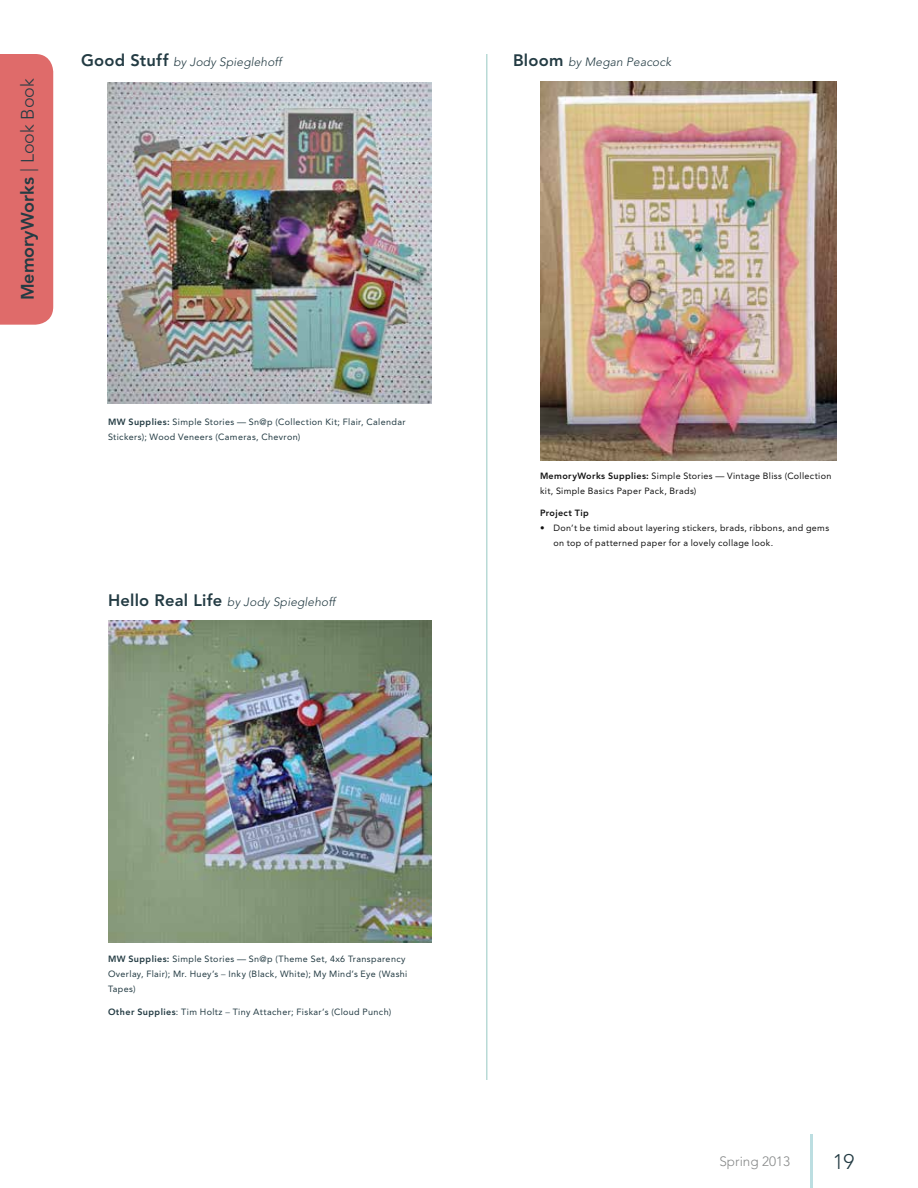
<style>
.page{position:relative;width:918px;height:1188px;background:#fff}
.page>*{position:absolute;margin:0;border:0;box-sizing:border-box;transform-origin:0 0}
.t1{font:300 21px "Avenir LT Std";color:#233b43}
.t2{font:800 18px "Avenir LT Std";color:#233b43}
.t3{font:300 13.5px "Avenir LT Std";color:#888a8a}
.t4{font:italic 300 12px "Avenir LT Std";letter-spacing:.01em;color:#233b43}
.t5{font:9px/15px "Avenir LT Std";letter-spacing:.04em;color:#233b43}
.t6{font:9px/15px "Avenir LT Std";letter-spacing:.035em;color:#121212}
.t7{font:800 9px "Avenir LT Std";letter-spacing:.04em;color:#121212}
.s1{font-weight:300}
.s2{font-weight:800;font-style:normal;font-size:16.5px}
.s3{font-weight:800}
</style>
<div class="page">
<div style="left:0;top:54px;width:53px;height:271px;background:#df6b6a"></div>
<hr style="left:810px;top:1134px;width:3px;height:54px;background:#bcdee1">
<hr style="left:486px;top:54px;width:2px;height:1026px;background:#b9dad6">
<img style="left:108px;top:83px;width:324px;height:320px">
<img style="left:540px;top:81px;width:297px;height:379px">
<img style="left:108px;top:621px;width:324px;height:321px">
<h2 class="t2" style="left:17px;top:300px;width:224px;rotate:-90deg">MemoryWorks <span class="s1">| Look Book</span></h2>
<h3 class="t4" style="left:81px;top:55px;width:202px"><span class="s2">Good Stuff</span> by Jody Spieglehoff</h3>
<p class="t5" style="left:108px;top:415px;width:299px"><span class="s3">MW Supplies:</span> Simple Stories — Sn@p (Collection Kit; Flair, Calendar<br>Stickers); Wood Veneers (Cameras, Chevron)</p>
<h3 class="t4" style="left:108px;top:595px;width:229px"><span class="s2">Hello Real Life</span> by Jody Spieglehoff</h3>
<h3 class="t4" style="left:513px;top:55px;width:160px"><span class="s2">Bloom</span> by Megan Peacock</h3>
<p class="t6" style="left:540px;top:468px;width:293px"><span class="s3">MemoryWorks Supplies:</span> Simple Stories — Vintage Bliss (Collection kit, Simple Basics Paper Pack, Brads)</p>
<p class="t7" style="left:540px;top:508px;width:50px">Project Tip</p>
<p class="t6" style="left:554px;top:521px;width:277px;text-indent:-14px">• Don’t be timid about layering stickers, brads, ribbons, and gems on top of patterned paper for a lovely collage look.</p>
<p class="t5" style="left:108px;top:952px;width:301px"><span class="s3">MW Supplies:</span> Simple Stories — Sn@p (Theme Set, 4x6 Transparency<br>Overlay, Flair); Mr. Huey’s <span class="s1">–</span> Inky (Black, White); My Mind’s Eye (Washi<br>Tapes)</p>
<p class="t5" style="left:108px;top:1004px;width:285px"><span class="s3">Other Supplies</span>: Tim Holtz <span class="s1">–</span> Tiny Attacher; Fiskar’s (Cloud Punch)</p>
<h3 class="t3" style="left:719px;top:1154px;width:72px">Spring 2013</h3>
<h1 class="t1" style="left:833px;top:1149px;width:23px">19</h1>
</div>
